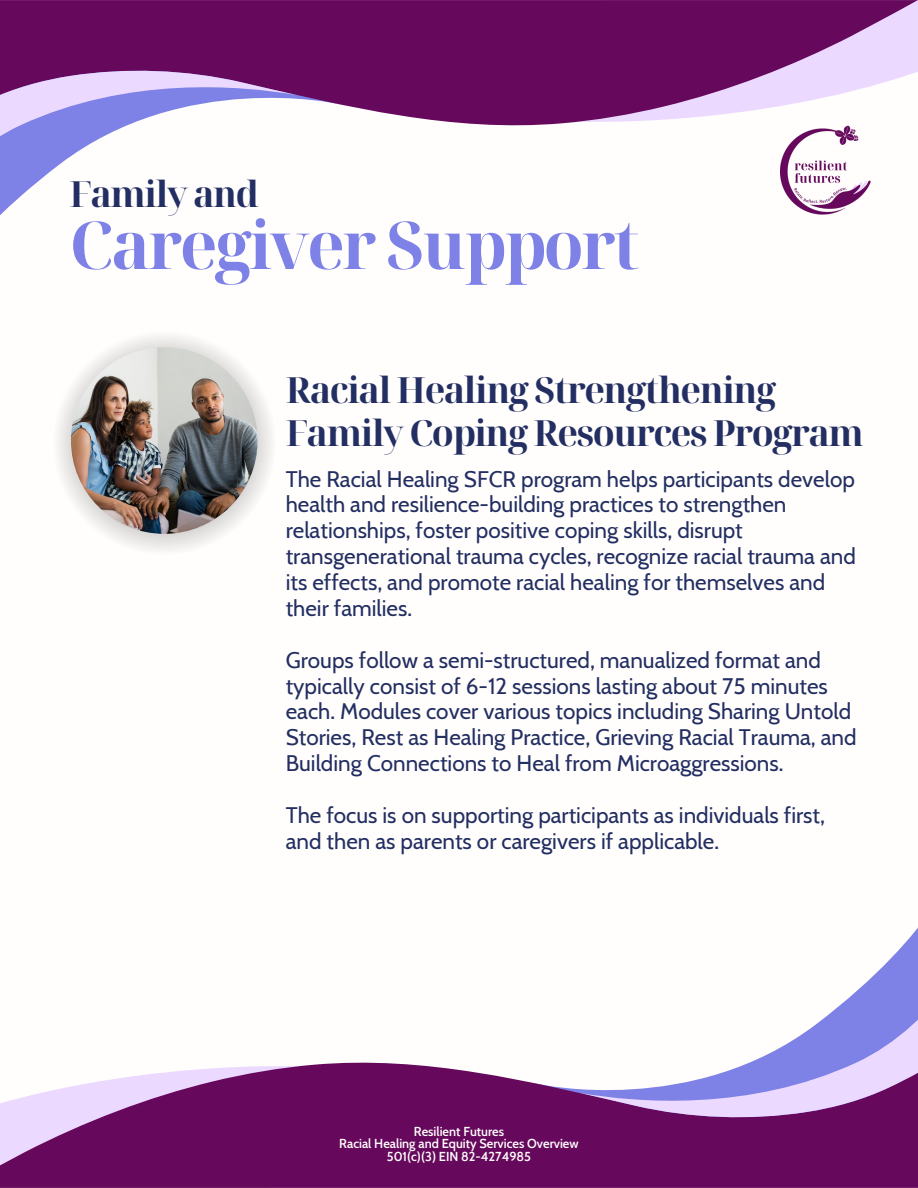
<style>
.page{position:relative;width:918px;height:1188px;background:#fff}
.page>*{position:absolute;margin:0;border:0;box-sizing:border-box;transform-origin:0 0}
.t1{font:700 66px "Noto Serif Display";letter-spacing:-.04em;color:#7e82e6}
.t2{font:700 36px/42.8px "Noto Serif Display";letter-spacing:-.04em;color:#232e62}
.t3{font:22.5px/25.8px "Cabin";color:#232e62}
.t4{font:600 12.6px/12.6px "Cabin";color:#fffefc;text-align:center}
</style>
<div class="page">
<svg style="left:0;top:0;width:918px;height:126px;background:#82367d"></svg>
<svg style="left:0;top:67px;width:297px;height:148px"></svg>
<svg style="left:877px;top:928px;width:41px;height:44px"></svg>
<svg style="left:0;top:1062px;width:918px;height:126px;background:#7d2d77"></svg>
<svg style="left:580px;top:972px;width:338px;height:149px"></svg>
<img style="left:780px;top:124px;width:92px;height:91px">
<svg style="left:57px;top:335px;width:216px;height:217px;fill:#f9f8f6"></svg>
<img style="left:71px;top:347px;width:187px;height:187px;border-radius:50%">
<h2 class="t2" style="left:70px;top:171px;width:191px">Family and</h2>
<h1 class="t1" style="left:70px;top:199px;width:572px">Caregiver Support</h1>
<h2 class="t2" style="left:286px;top:368px;width:580px">Racial Healing Strengthening<br>Family Coping Resources Program</h2>
<p class="t3" style="left:286px;top:466px;width:572px">The Racial Healing SFCR program helps participants develop health and resilience-building practices to strengthen relationships, foster positive coping skills, disrupt transgenerational trauma cycles, recognize racial trauma and its effects, and promote racial healing for themselves and their families.</p>
<p class="t3" style="left:286px;top:647px;width:572px">Groups follow a semi-structured, manualized format and typically consist of 6-12 sessions lasting about 75 minutes each. Modules cover various topics including Sharing Untold Stories, Rest as Healing Practice, Grieving Racial Trauma, and Building Connections to Heal from Microaggressions.</p>
<p class="t3" style="left:286px;top:802px;width:541px">The focus is on supporting participants as individuals first, and then as parents or caregivers if applicable.</p>
<p class="t4" style="left:339px;top:1125px;width:241px">Resilient Futures<br>Racial Healing and Equity Services Overview<br>501(c)(3) EIN 82-4274985</p>
</div>
